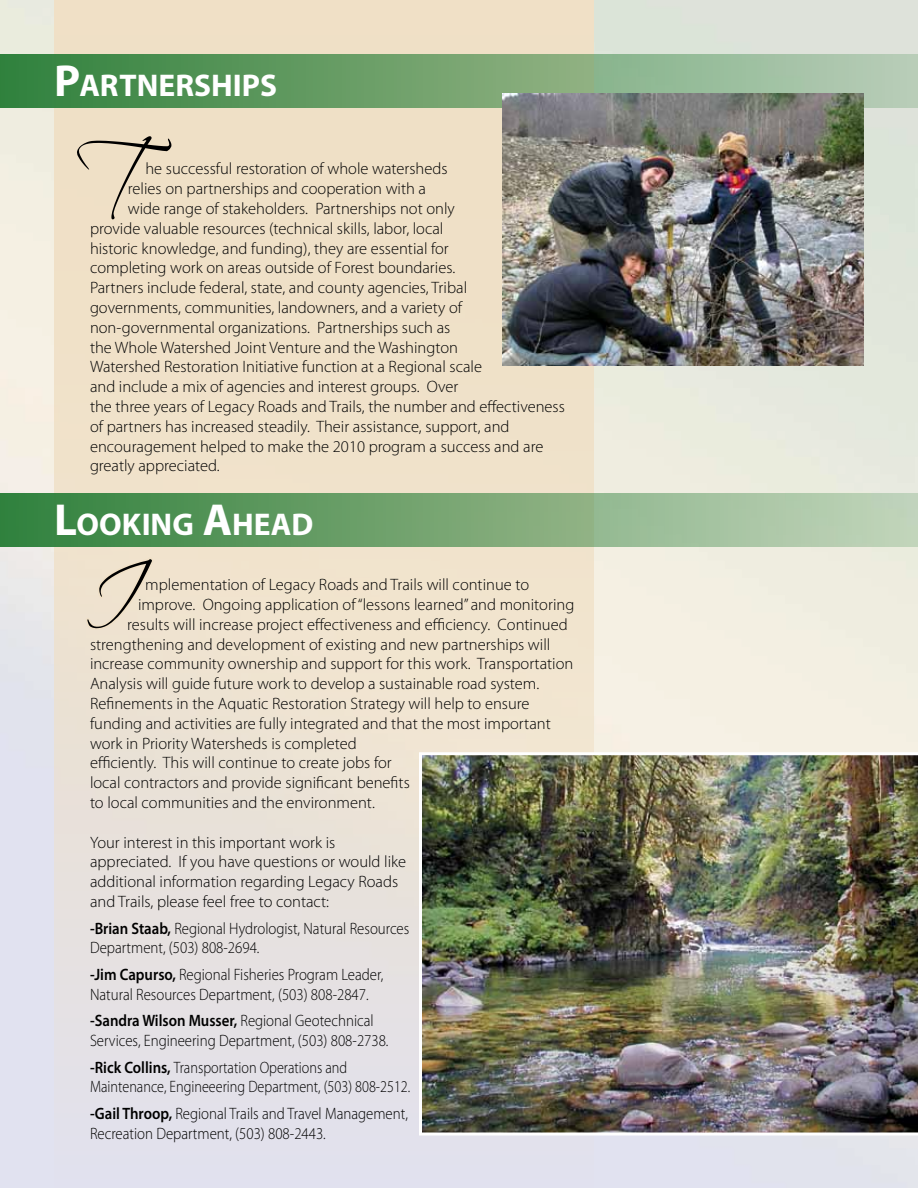
<style>
.page{position:relative;width:918px;height:1188px;background:#fff}
.page>*{position:absolute;margin:0;border:0;box-sizing:border-box;transform-origin:0 0}
.t1{font:90px "Scriptina";color:#000}
.t2{font:700 31.5px "Myriad Pro";color:#fff}
.t3{font:300 16.5px/19.8px "Myriad Pro";color:#000}
.t4{font:300 16.5px/19.8px "Myriad Pro";color:#000;scale:.9 1}
.t5{font:300 16.5px/19.8px "Myriad Pro";color:#000;scale:.86 1}
.s1{font-size:45px}
.s2{font-weight:600}
</style>
<div class="page">
<img style="left:0;top:0;width:918px;height:1188px">
<div style="left:54px;top:0;width:540px;height:1188px;background:linear-gradient(to bottom,#f4e1bd,#e4e2e8)"></div>
<div style="left:0;top:54px;width:918px;height:54px;background:linear-gradient(to right,#338038,#baceb6)"></div>
<div style="left:0;top:494px;width:918px;height:54px;background:linear-gradient(to right,#307f38,#c5d5bb)"></div>
<div style="left:75px;top:133px;width:100px;height:90px;background:#efe0c6"></div>
<div style="left:84px;top:556px;width:72px;height:76px;background:#efe2ce"></div>
<img style="left:502px;top:94px;width:362px;height:271px">
<img style="left:419px;top:752px;width:499px;height:384px">
<p class="t2" style="left:54px;top:64px;width:222px"><span class="s1">P</span>ARTNERSHIPS</p>
<p class="t1" style="left:74px;top:128px;width:66px">T</p>
<p class="t3" style="left:145px;top:159px;width:304px">he successful restoration of whole watersheds</p>
<p class="t3" style="left:128px;top:179px;width:300px">relies on partnerships and cooperation with a</p>
<p class="t3" style="left:128px;top:198px;width:328px">wide range of stakeholders. Partnerships not only</p>
<p class="t3" style="left:90px;top:218px;width:355px">provide valuable resources (technical skills, labor, local</p>
<p class="t3" style="left:90px;top:238px;width:360px">historic knowledge, and funding), they are essential for</p>
<p class="t3" style="left:90px;top:258px;width:367px">completing work on areas outside of Forest boundaries.</p>
<p class="t3" style="left:90px;top:278px;width:379px">Partners include federal, state, and county agencies, Tribal</p>
<p class="t3" style="left:90px;top:297px;width:374px">governments, communities, landowners, and a variety of</p>
<p class="t3" style="left:90px;top:317px;width:362px">non-governmental organizations. Partnerships such as</p>
<p class="t3" style="left:90px;top:337px;width:369px">the Whole Watershed Joint Venture and the Washington</p>
<p class="t3" style="left:90px;top:357px;width:394px">Watershed Restoration Initiative function at a Regional scale</p>
<p class="t3" style="left:90px;top:377px;width:370px">and include a mix of agencies and interest groups. Over</p>
<p class="t3" style="left:90px;top:396px;width:476px">the three years of Legacy Roads and Trails, the number and effectiveness</p>
<p class="t3" style="left:90px;top:416px;width:421px">of partners has increased steadily. Their assistance, support, and</p>
<p class="t3" style="left:90px;top:436px;width:455px">encouragement helped to make the 2010 program a success and are</p>
<p class="t3" style="left:90px;top:456px;width:131px">greatly appreciated.</p>
<p class="t2" style="left:54px;top:504px;width:261px"><span class="s1">L</span>OOKING <span class="s1">A</span>HEAD</p>
<p class="t1" style="left:84px;top:544px;width:52px">I</p>
<p class="t3" style="left:145px;top:575px;width:385px">mplementation of Legacy Roads and Trails will continue to</p>
<p class="t3" style="left:138px;top:594px;width:438px">improve. Ongoing application of “lessons learned” and monitoring</p>
<p class="t3" style="left:127px;top:614px;width:442px">results will increase project effectiveness and efficiency. Continued</p>
<p class="t3" style="left:90px;top:634px;width:462px">strengthening and development of existing and new partnerships will</p>
<p class="t3" style="left:90px;top:654px;width:485px">increase community ownership and support for this work. Transportation</p>
<p class="t3" style="left:90px;top:674px;width:451px">Analysis will guide future work to develop a sustainable road system.</p>
<p class="t3" style="left:90px;top:693px;width:441px">Refinements in the Aquatic Restoration Strategy will help to ensure</p>
<p class="t3" style="left:90px;top:713px;width:462px">funding and activities are fully integrated and that the most important</p>
<p class="t3" style="left:90px;top:733px;width:268px">work in Priority Watersheds is completed</p>
<p class="t3" style="left:90px;top:753px;width:303px">efficiently. This will continue to create jobs for</p>
<p class="t3" style="left:90px;top:773px;width:321px">local contractors and provide significant benefits</p>
<p class="t3" style="left:90px;top:792px;width:286px">to local communities and the environment.</p>
<p class="t3" style="left:90px;top:832px;width:318px">Your interest in this important work is appreciated. If you have questions or would like additional information regarding Legacy Roads and Trails, please feel free to contact:</p>
<p class="t4" style="left:90px;top:918px;width:356px"><span class="s2">-Brian Staab,</span> Regional Hydrologist, Natural Resources<br>Department, (503) 808-2694.</p>
<p class="t4" style="left:90px;top:964px;width:327px"><span class="s2">-Jim Capurso,</span> Regional Fisheries Program Leader,<br>Natural Resources Department, (503) 808-2847.</p>
<p class="t4" style="left:90px;top:1011px;width:333px"><span class="s2">-Sandra Wilson Musser,</span> Regional Geotechnical<br>Services, Engineering Department, (503) 808-2738.</p>
<p class="t5" style="left:90px;top:1057px;width:374px"><span class="s2">-Rick Collins,</span> Transportation Operations and<br>Maintenance, Engineeering Department, (503) 808-2512.</p>
<p class="t4" style="left:90px;top:1103px;width:355px"><span class="s2">-Gail Throop,</span> Regional Trails and Travel Management,<br>Recreation Department, (503) 808-2443.</p>
</div>
